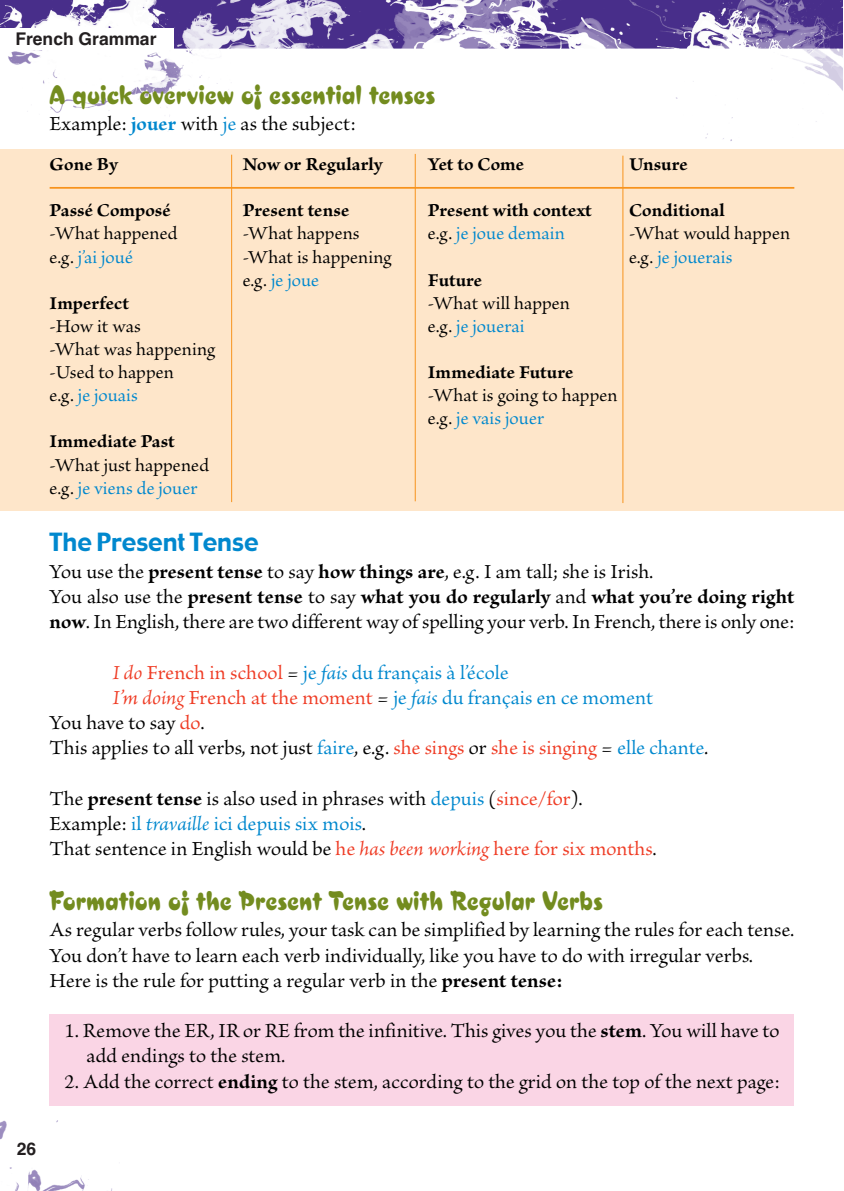
<style>
.page{position:relative;width:844px;height:1191px;background:#fff}
.page>*{position:absolute;margin:0;border:0;box-sizing:border-box;transform-origin:0 0}
.t1{font:28px "Croissant D";color:#738c1f}
.t2{font:24.5px "Gadget";color:#0088ce}
.t3{font:21px/25.2px "Brioso Pro";color:#000}
.t4{font:21px "Brioso Pro";letter-spacing:.005em;color:#0088ce}
.t5{font:19.25px/23.1px "Brioso Pro";letter-spacing:.005em;color:#000}
.t6{font:700 19.25px "Brioso Pro";color:#000}
.t7{font:19.25px "Brioso Pro";letter-spacing:.005em;color:#0088ce}
.t8{font:700 17.5px "Helvetica";color:#231f20}
.s1{font-weight:700;color:#0088ce}
.s2{color:#0088ce}
.s3{color:#000}
.s4{font-weight:700}
.s5{font-style:italic;color:#ef3c25}
.s6{color:#ef3c25}
.s7{font-style:italic}
.s8{font-style:italic;color:#0088ce}
</style>
<div class="page">
<img style="left:0;top:0;width:842px;height:1191px">
<div style="left:0;top:149px;width:843px;height:362px;background:#fee6ca"></div>
<hr style="left:50px;top:187px;width:744px;height:2px;background:#f7931d">
<hr style="left:231px;top:155px;width:1px;height:347px;background:#f7931d">
<hr style="left:415px;top:154px;width:1px;height:347px;background:#f7931d">
<hr style="left:622px;top:156px;width:1px;height:347px;background:#f7931d">
<div style="left:50px;top:1014px;width:744px;height:91px;background:#fad5e5"></div>
<div style="left:0;top:28px;width:174px;height:22px;background:#fff"></div>
<p class="t8" style="left:15px;top:28px;width:143px">French Grammar</p>
<h1 class="t1" style="left:50px;top:78px;width:387px">A quick overview of essential tenses</h1>
<p class="t3" style="left:50px;top:113px;width:307px">Example: <span class="s1">jouer</span> with <span class="s2">je</span> as the subject:</p>
<p class="t6" style="left:50px;top:157px;width:70px">Gone By</p>
<p class="t6" style="left:243px;top:157px;width:141px">Now or Regularly</p>
<p class="t6" style="left:428px;top:157px;width:97px">Yet to Come</p>
<p class="t6" style="left:629px;top:157px;width:60px">Unsure</p>
<p class="t6" style="left:50px;top:203px;width:122px">Passé Composé</p>
<p class="t6" style="left:243px;top:203px;width:108px">Present tense</p>
<p class="t6" style="left:428px;top:203px;width:165px">Present with context</p>
<p class="t6" style="left:629px;top:203px;width:97px">Conditional</p>
<p class="t5" style="left:50px;top:224px;width:129px">-What happened</p>
<p class="t5" style="left:243px;top:224px;width:118px">-What happens</p>
<p class="t7" style="left:428px;top:226px;width:138px"><span class="s3">e.g.</span> je joue demain</p>
<p class="t5" style="left:629px;top:224px;width:162px">-What would happen</p>
<p class="t7" style="left:50px;top:249px;width:85px"><span class="s3">e.g.</span> j’ai joué</p>
<p class="t5" style="left:243px;top:247px;width:150px">-What is happening</p>
<p class="t7" style="left:629px;top:249px;width:105px"><span class="s3">e.g.</span> je jouerais</p>
<p class="t7" style="left:243px;top:272px;width:78px"><span class="s3">e.g.</span> je joue</p>
<p class="t6" style="left:428px;top:273px;width:56px">Future</p>
<p class="t6" style="left:50px;top:296px;width:81px">Imperfect</p>
<p class="t5" style="left:428px;top:293px;width:144px">-What will happen</p>
<p class="t5" style="left:50px;top:316px;width:92px">-How it was</p>
<p class="t7" style="left:428px;top:319px;width:98px"><span class="s3">e.g.</span> je jouerai</p>
<p class="t5" style="left:50px;top:339px;width:167px">-What was happening -Used to happen</p>
<p class="t6" style="left:428px;top:365px;width:147px">Immediate Future</p>
<p class="t7" style="left:50px;top:388px;width:90px"><span class="s3">e.g.</span> je jouais</p>
<p class="t5" style="left:428px;top:385px;width:191px">-What is going to happen e.g. <span class="s2">je vais jouer</span></p>
<p class="t6" style="left:50px;top:434px;width:127px">Immediate Past</p>
<p class="t5" style="left:50px;top:455px;width:161px">-What just happened e.g. <span class="s2">je viens de jouer</span></p>
<p class="t2" style="left:50px;top:528px;width:210px">The Present Tense</p>
<p class="t3" style="left:50px;top:561px;width:746px">You use the <span class="s4">present tense</span> to say <span class="s4">how things are</span>, e.g. I am tall; she is Irish.<br>You also use the <span class="s4">present tense</span> to say <span class="s4">what you do regularly</span> and <span class="s4">what you’re doing right now</span>. In English, there are two different way of spelling your verb. In French, there is only one:</p>
<p class="t4" style="left:113px;top:664px;width:397px"><span class="s5">I do</span> <span class="s6">French in school</span> <span class="s3">=</span> je <span class="s7">fais</span> du français à l’école</p>
<p class="t4" style="left:113px;top:689px;width:541px"><span class="s5">I’m doing</span> <span class="s6">French at the moment</span> <span class="s3">=</span> je <span class="s7">fais</span> du français en ce moment</p>
<p class="t3" style="left:50px;top:712px;width:157px">You have to say <span class="s6">do</span>.</p>
<p class="t3" style="left:50px;top:737px;width:660px">This applies to all verbs, not just <span class="s2">faire</span>, e.g. <span class="s6">she sings</span> or <span class="s6">she is singing</span> = <span class="s2">elle chante</span><span class="s7">.</span></p>
<p class="t3" style="left:50px;top:787px;width:608px">The <span class="s4">present tense</span> is also used in phrases with <span class="s2">depuis</span> (<span class="s6">since/for</span>).<br>Example: <span class="s2">il</span> <span class="s8">travaille</span> <span class="s2">ici depuis six mois</span>.<br>That sentence in English would be <span class="s6">he</span> <span class="s5">has been working</span> <span class="s6">here for six months</span>.</p>
<h1 class="t1" style="left:50px;top:883px;width:554px">Formation of the Present Tense with Regular Verbs</h1>
<p class="t3" style="left:50px;top:919px;width:746px">As regular verbs follow rules, your task can be simplified by learning the rules for each tense.<br>You don’t have to learn each verb individually, like you have to do with irregular verbs.<br>Here is the rule for putting a regular verb in the <span class="s4">present tense:</span></p>
<p class="t3" style="left:86px;top:1020px;width:694px;text-indent:-22px">1. Remove the ER, IR or RE from the infinitive. This gives you the <span class="s4">stem</span>. You will have to add endings to the stem.</p>
<p class="t3" style="left:64px;top:1070px;width:716px">2. Add the correct <span class="s4">ending</span> to the stem, according to the grid on the top of the next page:</p>
<p class="t8" style="left:17px;top:1138px;width:21px">26</p>
</div>
